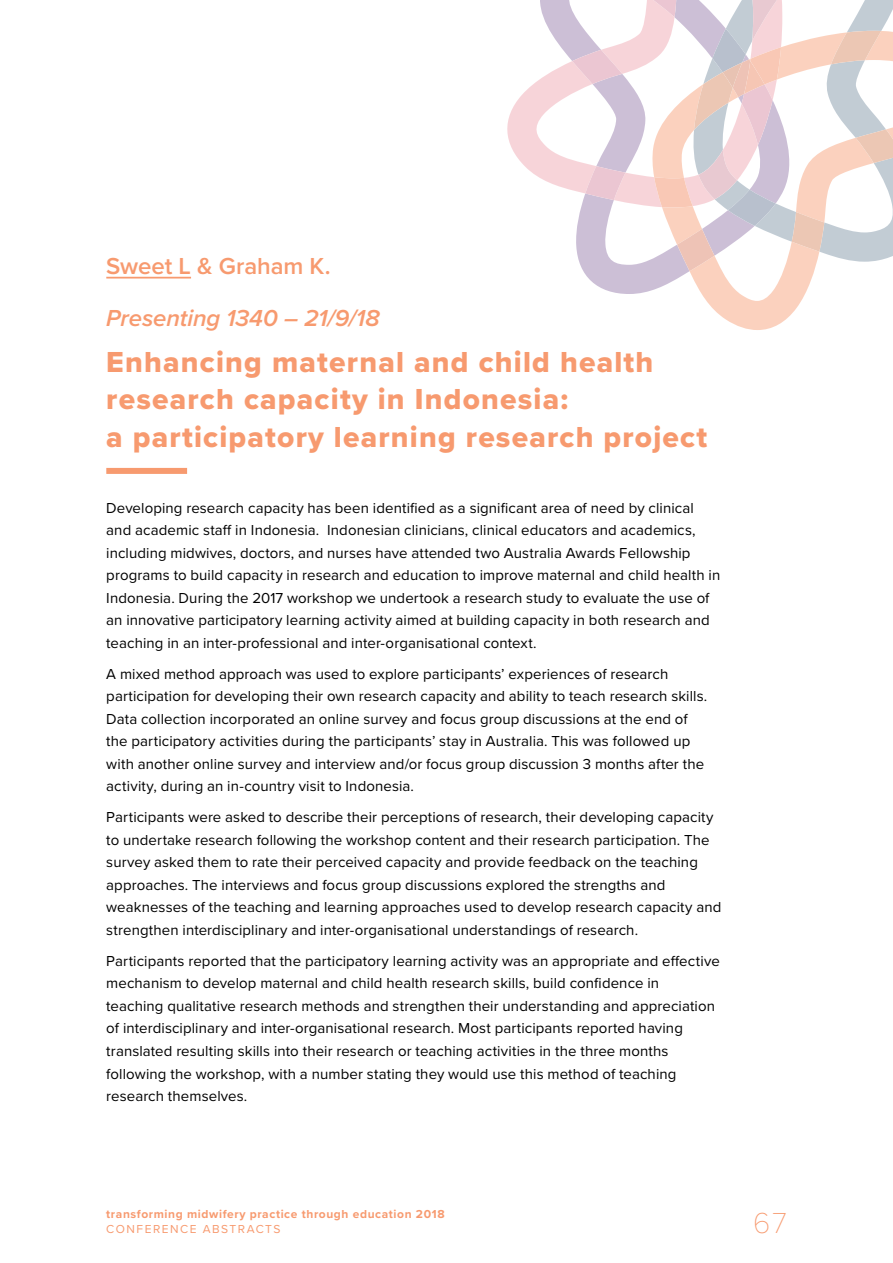
<style>
.page{position:relative;width:893px;height:1263px;background:#fff}
.page>*{position:absolute;margin:0;border:0;box-sizing:border-box;transform-origin:0 0}
.t1{font:30px/37.5px "Proxima Nova Extrabld";letter-spacing:.04em;color:#f79a6f}
.t2{font:100 30px "Proxima Nova T";color:#f79a6f}
.t3{font:italic 600 24px "Proxima Nova";letter-spacing:-.005em;color:#f79a6f}
.t4{font:600 24px "Proxima Nova";letter-spacing:-.005em;color:#f79a6f}
.t5{font:15px/22.5px "Proxima Nova";letter-spacing:.005em;color:#000}
.t6{font:700 12px "Proxima Nova";letter-spacing:.05em;color:#f79a6f}
.t7{font:12px "Proxima Nova";letter-spacing:.125em;color:#f79a6f}
</style>
<div class="page">
<svg style="left:583px;top:271px;width:79px;height:23px;fill:#ccbfd6"></svg>
<svg style="left:782px;top:0;width:111px;height:31px"></svg>
<svg style="left:507px;top:0;width:275px;height:190px"></svg>
<svg style="left:662px;top:31px;width:231px;height:299px"></svg>
<svg style="left:792px;top:31px;width:101px;height:221px"></svg>
<svg style="left:572px;top:0;width:209px;height:271px"></svg>
<hr style="left:106px;top:277px;width:85px;height:1px;background:#f79a6f">
<div style="left:106px;top:468px;width:81px;height:6px;background:#f79a6f"></div>
<h2 class="t4" style="left:106px;top:248px;width:226px">Sweet L &amp; Graham K.</h2>
<h2 class="t3" style="left:106px;top:300px;width:275px">Presenting 1340 – 21/9/18</h2>
<h1 class="t1" style="left:106px;top:342px;width:602px">Enhancing maternal and child health research capacity in Indonesia:<br>a participatory learning research project</h1>
<p class="t5" style="left:106px;top:496px;width:615px">Developing research capacity has been identified as a significant area of need by clinical and academic staff in Indonesia. Indonesian clinicians, clinical educators and academics, including midwives, doctors, and nurses have attended two Australia Awards Fellowship programs to build capacity in research and education to improve maternal and child health in Indonesia. During the 2017 workshop we undertook a research study to evaluate the use of an innovative participatory learning activity aimed at building capacity in both research and teaching in an inter-professional and inter-organisational context.</p>
<p class="t5" style="left:106px;top:662px;width:602px">A mixed method approach was used to explore participants’ experiences of research participation for developing their own research capacity and ability to teach research skills.<br>Data collection incorporated an online survey and focus group discussions at the end of the participatory activities during the participants’ stay in Australia. This was followed up with another online survey and interview and/or focus group discussion 3 months after the activity, during an in-country visit to Indonesia.</p>
<p class="t5" style="left:106px;top:805px;width:617px">Participants were asked to describe their perceptions of research, their developing capacity to undertake research following the workshop content and their research participation. The survey asked them to rate their perceived capacity and provide feedback on the teaching approaches. The interviews and focus group discussions explored the strengths and weaknesses of the teaching and learning approaches used to develop research capacity and strengthen interdisciplinary and inter-organisational understandings of research.</p>
<p class="t5" style="left:106px;top:949px;width:615px">Participants reported that the participatory learning activity was an appropriate and effective mechanism to develop maternal and child health research skills, build confidence in teaching qualitative research methods and strengthen their understanding and appreciation of interdisciplinary and inter-organisational research. Most participants reported having translated resulting skills into their research or teaching activities in the three months following the workshop, with a number stating they would use this method of teaching research themselves.</p>
<p class="t6" style="left:106px;top:1205px;width:340px">transforming midwifery practice through education 2018</p>
<p class="t7" style="left:106px;top:1220px;width:176px">CONFERENCE ABSTRACTS</p>
<h1 class="t2" style="left:753px;top:1200px;width:35px">67</h1>
</div>
